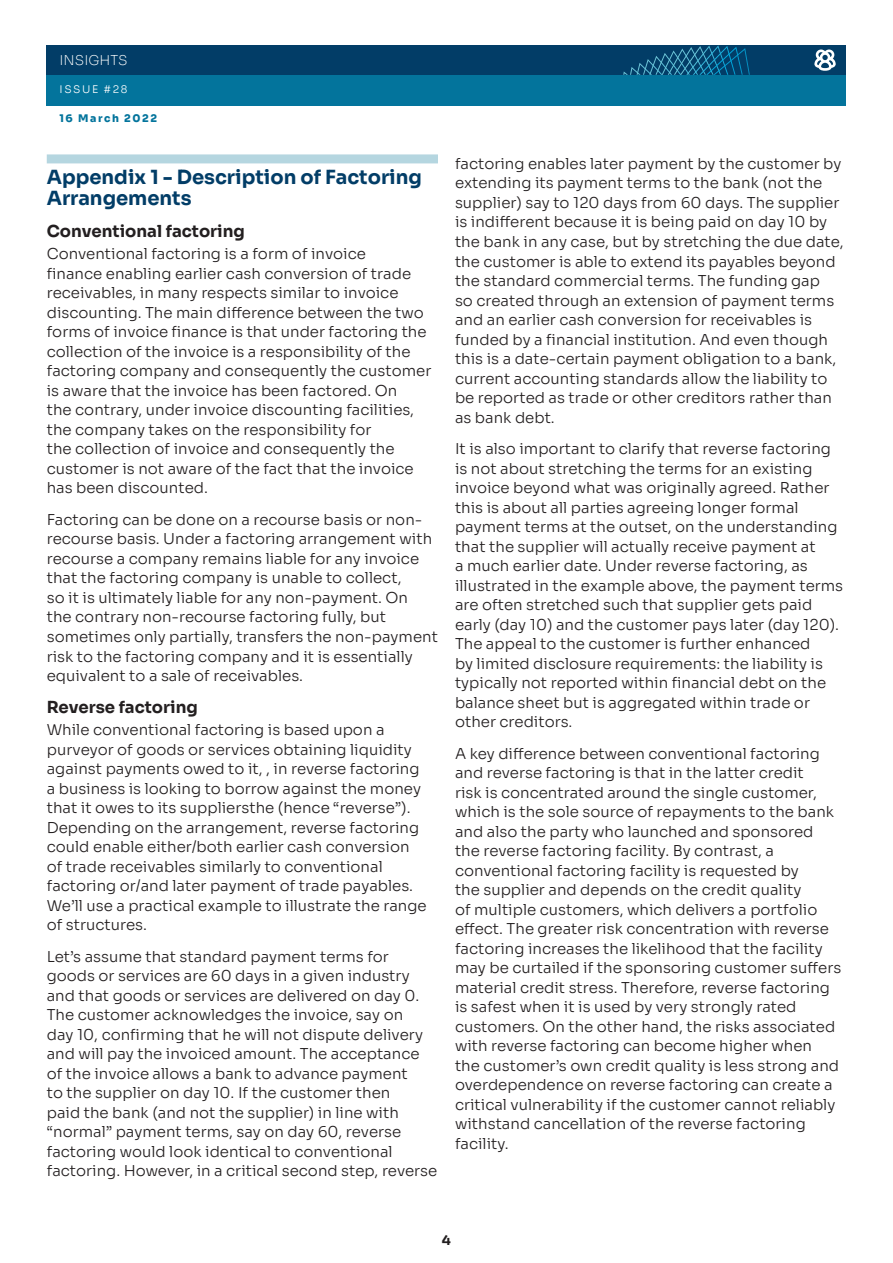
<style>
.page{position:relative;width:893px;height:1263px;background:#fff}
.page>*{position:absolute;margin:0;border:0;box-sizing:border-box;transform-origin:0 0}
._02_1_CROSSHEAD_01_S{font:700 19.5px/21px "Sora";color:#023d67}
._05_1_BODYTEXT_01_So{font:700 16.5px "Sora";color:#231f20}
._05_1_BODYTEXT_01_So-2{font:300 15px/19.5px "Sora";color:#231f20}
.t1{font:200 13.5px "Sora";color:#fff}
._05_1_BODYTEXT_01_So-3{font:700 13.5px "Sora";color:#231f20}
.t2{font:800 10.5px "Sora";letter-spacing:.15em;color:#03749c}
.t3{font:300 10.5px "Sora";letter-spacing:.15em;color:#fff}
</style>
<div class="page">
<div style="left:47px;top:45px;width:799px;height:30px;background:#023d67"></div>
<svg style="left:623px;top:45px;width:127px;height:30px"></svg>
<div style="left:47px;top:75px;width:799px;height:30px;background:#03749c"></div>
<div style="left:47px;top:154px;width:391px;height:9px;background:#b5d6e0"></div>
<svg style="left:814px;top:50px;width:22px;height:21px"></svg>
<p class="t1" style="left:60px;top:49px;width:70px">INSIGHTS</p>
<p class="t3" style="left:60px;top:81px;width:69px">ISSUE #28</p>
<p class="t2" style="left:60px;top:109px;width:99px">16 March 2022</p>
<p class="_02_1_CROSSHEAD_01_S" style="left:47px;top:165px;width:377px">Appendix 1 - Description of Factoring<br>Arrangements</p>
<p class="_05_1_BODYTEXT_01_So" style="left:47px;top:217px;width:199px">Conventional factoring</p>
<p class="_05_1_BODYTEXT_01_So-2" style="left:47px;top:243px;width:386px">Conventional factoring is a form of invoice<br>finance enabling earlier cash conversion of trade receivables, in many respects similar to invoice discounting. The main difference between the two forms of invoice finance is that under factoring the collection of the invoice is a responsibility of the factoring company and consequently the customer is aware that the invoice has been factored. On<br>the contrary, under invoice discounting facilities, the company takes on the responsibility for<br>the collection of invoice and consequently the customer is not aware of the fact that the invoice has been discounted.</p>
<p class="_05_1_BODYTEXT_01_So-2" style="left:47px;top:508px;width:393px">Factoring can be done on a recourse basis or non&shy;recourse basis. Under a factoring arrangement with recourse a company remains liable for any invoice that the factoring company is unable to collect,<br>so it is ultimately liable for any non-payment. On<br>the contrary non-recourse factoring fully, but sometimes only partially, transfers the non-payment risk to the factoring company and it is essentially equivalent to a sale of receivables.</p>
<p class="_05_1_BODYTEXT_01_So" style="left:47px;top:693px;width:152px">Reverse factoring</p>
<p class="_05_1_BODYTEXT_01_So-2" style="left:47px;top:718px;width:381px">While conventional factoring is based upon a purveyor of goods or services obtaining liquidity against payments owed to it, , in reverse factoring a business is looking to borrow against the money that it owes to its suppliersthe (hence “reverse”).<br>Depending on the arrangement, reverse factoring could enable either/both earlier cash conversion of trade receivables similarly to conventional factoring or/and later payment of trade payables.<br>We’ll use a practical example to illustrate the range of structures.</p>
<p class="_05_1_BODYTEXT_01_So-2" style="left:47px;top:945px;width:392px">Let’s assume that standard payment terms for goods or services are 60 days in a given industry and that goods or services are delivered on day 0.<br>The customer acknowledges the invoice, say on<br>day 10, confirming that he will not dispute delivery and will pay the invoiced amount. The acceptance of the invoice allows a bank to advance payment<br>to the supplier on day 10. If the customer then<br>paid the bank (and not the supplier) in line with “normal” payment terms, say on day 60, reverse factoring would look identical to conventional factoring. However, in a critical second step, reverse</p>
<p class="_05_1_BODYTEXT_01_So-2" style="left:455px;top:152px;width:390px">factoring enables later payment by the customer by extending its payment terms to the bank (not the supplier) say to 120 days from 60 days. The supplier is indifferent because it is being paid on day 10 by the bank in any case, but by stretching the due date, the customer is able to extend its payables beyond the standard commercial terms. The funding gap<br>so created through an extension of payment terms and an earlier cash conversion for receivables is funded by a financial institution. And even though this is a date-certain payment obligation to a bank, current accounting standards allow the liability to be reported as trade or other creditors rather than as bank debt.</p>
<p class="_05_1_BODYTEXT_01_So-2" style="left:455px;top:437px;width:390px">It is also important to clarify that reverse factoring is not about stretching the terms for an existing invoice beyond what was originally agreed. Rather this is about all parties agreeing longer formal payment terms at the outset, on the understanding that the supplier will actually receive payment at<br>a much earlier date. Under reverse factoring, as illustrated in the example above, the payment terms are often stretched such that supplier gets paid early (day 10) and the customer pays later (day 120).<br>The appeal to the customer is further enhanced<br>by limited disclosure requirements: the liability is typically not reported within financial debt on the balance sheet but is aggregated within trade or other creditors.</p>
<p class="_05_1_BODYTEXT_01_So-2" style="left:455px;top:742px;width:388px">A key difference between conventional factoring and reverse factoring is that in the latter credit<br>risk is concentrated around the single customer, which is the sole source of repayments to the bank and also the party who launched and sponsored the reverse factoring facility. By contrast, a conventional factoring facility is requested by<br>the supplier and depends on the credit quality<br>of multiple customers, which delivers a portfolio effect. The greater risk concentration with reverse factoring increases the likelihood that the facility may be curtailed if the sponsoring customer suffers material credit stress. Therefore, reverse factoring is safest when it is used by very strongly rated customers. On the other hand, the risks associated with reverse factoring can become higher when<br>the customer’s own credit quality is less strong and overdependence on reverse factoring can create a critical vulnerability if the customer cannot reliably withstand cancellation of the reverse factoring facility.</p>
<p class="_05_1_BODYTEXT_01_So-3" style="left:442px;top:1228px;width:11px">4</p>
</div>
